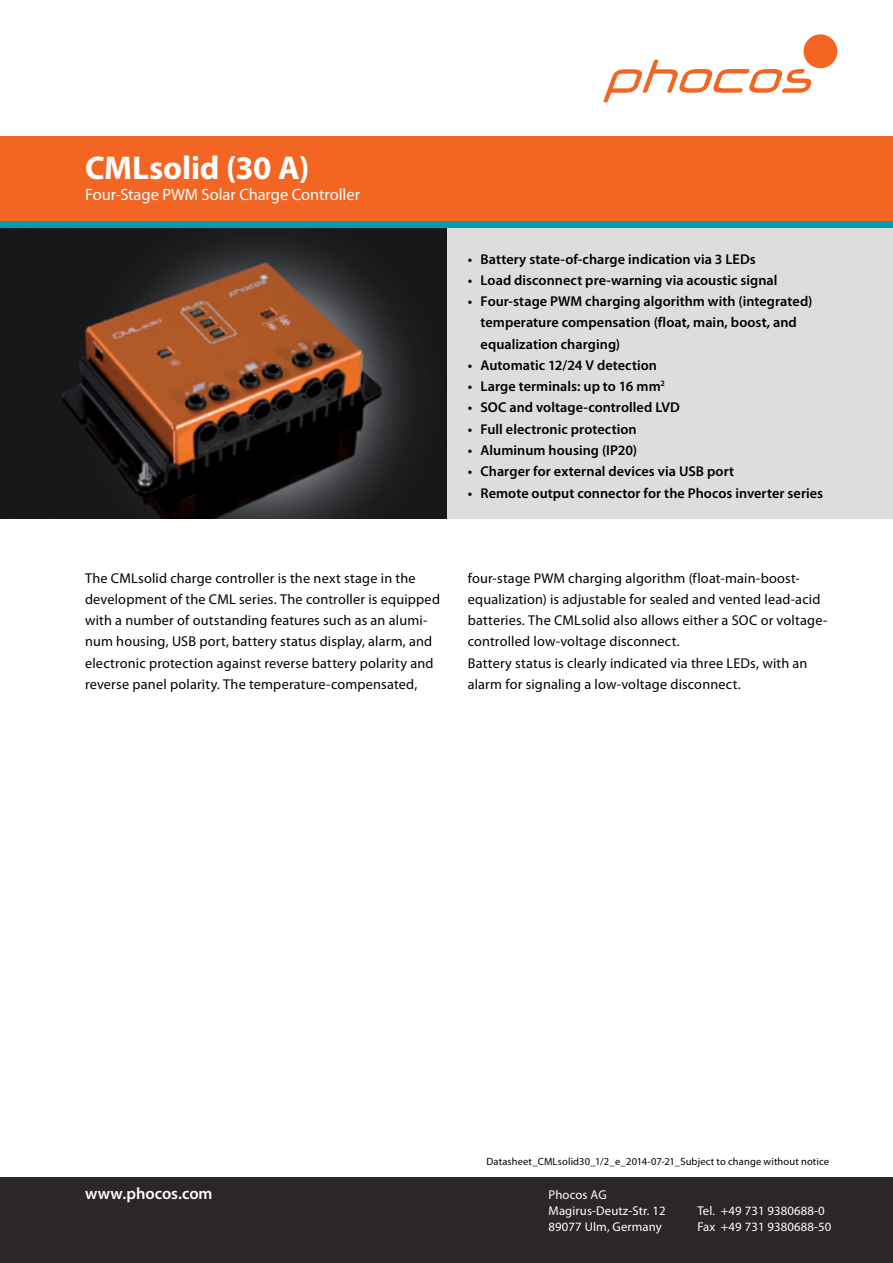
<style>
.page{position:relative;width:893px;height:1263px;background:#fff}
.page>*{position:absolute;margin:0;border:0;box-sizing:border-box;transform-origin:0 0}
.t1{font:700 33px "Myriad Pro";letter-spacing:-.005em;color:#fff}
.t2{font:16.5px "Myriad Pro";letter-spacing:-.005em;color:#fff}
.t3{font:600 16.5px "Myriad Pro";color:#fff}
.t4{font:14.25px/21.3px "Myriad Pro";letter-spacing:.01em;color:#000}
.t5{font:600 14.25px/21.3px "Myriad Pro";letter-spacing:.005em;color:#000}
.t6{font:12.75px/15.8px "Myriad Pro";letter-spacing:.01em;color:#fff}
.t7{font:10.5px "Myriad Pro";letter-spacing:.01em;color:#000}
</style>
<div class="page">
<div style="left:446px;top:221px;width:447px;height:298px;background:#dedcdc"></div>
<img style="left:0;top:227px;width:446px;height:292px">
<div style="left:0;top:136px;width:893px;height:85px;background:#f26522"></div>
<div style="left:0;top:221px;width:893px;height:6px;background:#009dad"></div>
<div style="left:0;top:1178px;width:893px;height:85px;background:#2b2628"></div>
<div style="left:803px;top:34px;width:34px;height:34px;background:#f26522;border-radius:50%"></div>
<svg style="left:603px;top:60px;width:209px;height:42px"></svg>
<h1 class="t1" style="left:85px;top:146px;width:226px">CMLsolid (30 A)</h1>
<p class="t2" style="left:85px;top:184px;width:277px">Four-Stage PWM Solar Charge Controller</p>
<p class="t4" style="left:85px;top:567px;width:357px">The CMLsolid charge controller is the next stage in the development of the CML series. The controller is equipped with a number of outstanding features such as an alumi&shy;num housing, USB port, battery status display, alarm, and electronic protection against reverse battery polarity and reverse panel polarity. The temperature-compensated,</p>
<p class="t5" style="left:468px;top:248px;width:289px">• Battery state-of-charge indication via 3 LEDs</p>
<p class="t5" style="left:468px;top:269px;width:311px">• Load disconnect pre-warning via acoustic signal</p>
<p class="t5" style="left:480px;top:290px;width:333px;text-indent:-13px">• Four-stage PWM charging algorithm with (integrated) temperature compensation (float, main, boost, and equalization charging)</p>
<p class="t5" style="left:468px;top:354px;width:191px">• Automatic 12/24 V detection</p>
<p class="t5" style="left:468px;top:375px;width:199px">• Large terminals: up to 16 mm<sup>2</sup></p>
<p class="t5" style="left:468px;top:397px;width:214px">• SOC and voltage-controlled LVD</p>
<p class="t5" style="left:468px;top:418px;width:170px">• Full electronic protection</p>
<p class="t5" style="left:468px;top:439px;width:171px">• Aluminum housing (IP20)</p>
<p class="t5" style="left:468px;top:460px;width:268px">• Charger for external devices via USB port</p>
<p class="t5" style="left:468px;top:482px;width:357px">• Remote output connector for the Phocos inverter series</p>
<p class="t4" style="left:468px;top:567px;width:361px">four-stage PWM charging algorithm (float-main-boost&shy;equalization) is adjustable for sealed and vented lead-acid batteries. The CMLsolid also allows either a SOC or voltage&shy;controlled low-voltage disconnect.<br>Battery status is clearly indicated via three LEDs, with an alarm for signaling a low-voltage disconnect.</p>
<p class="t7" style="left:486px;top:1154px;width:344px">Datasheet_CMLsolid30_1/2_e_2014-07-21_Subject to change without notice</p>
<p class="t3" style="left:85px;top:1183px;width:129px">www.phocos.com</p>
<p class="t6" style="left:549px;top:1187px;width:119px">Phocos AG<br>Magirus-Deutz-Str. 12<br>89077 Ulm, Germany</p>
<p class="t6" style="left:697px;top:1202px;width:136px">Tel. +49 731 9380688-0<br>Fax +49 731 9380688-50</p>
</div>
